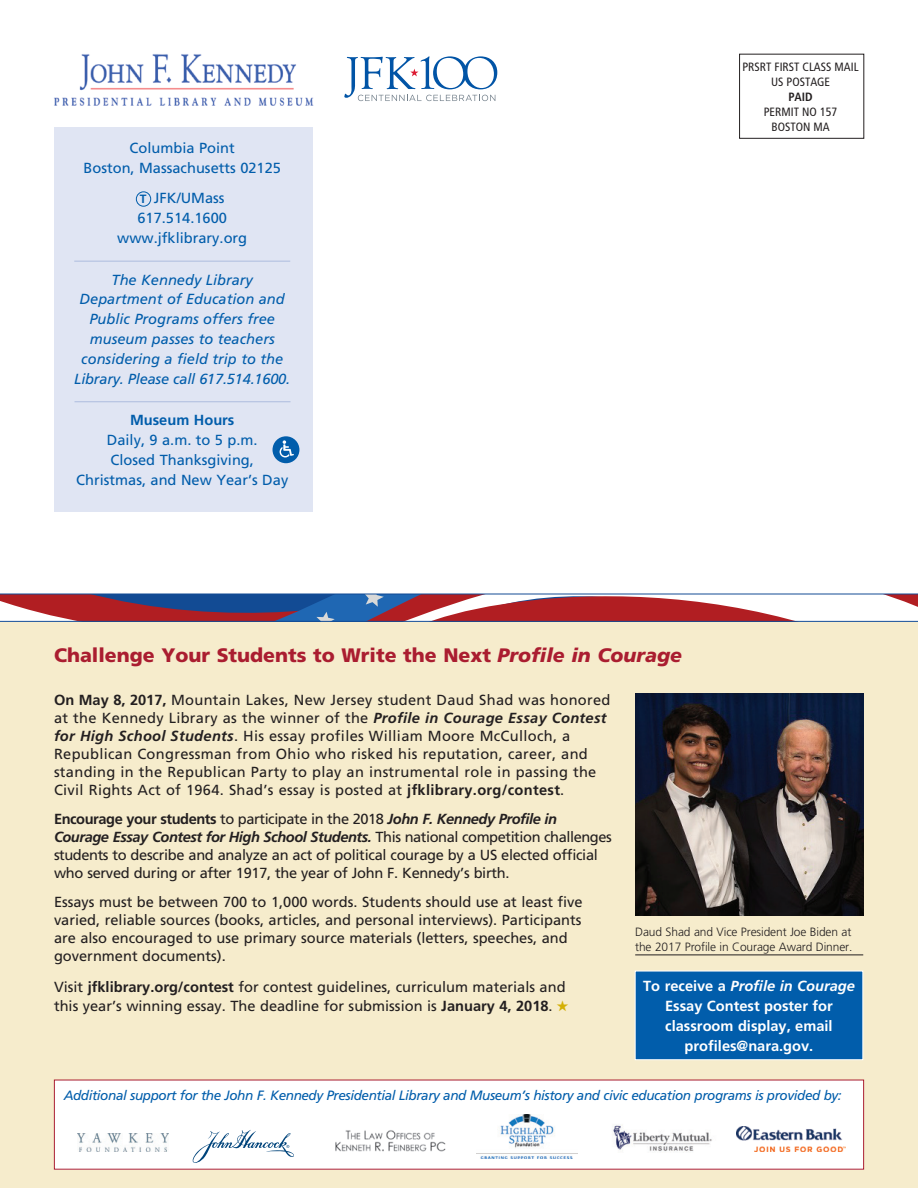
<style>
.page{position:relative;width:918px;height:1188px;background:#fff}
.page>*{position:absolute;margin:0;border:0;box-sizing:border-box;transform-origin:0 0}
.t1{font:900 19.5px "Frutiger";color:#aa1d30}
.t2{font:14.7px/18px "Frutiger";letter-spacing:.02em;color:#231f20}
.t3{font:14.7px/18px "Frutiger";color:#231f20}
.t4{font:14.7px/18px "Frutiger";letter-spacing:-.02em;color:#231f20}
.t5{font:italic 14.7px/20px "Frutiger";color:#015dab;text-align:center}
.t6{font:14.7px/20px "Frutiger";color:#015dab;text-align:center}
.t7{font:700 14.7px/20px "Frutiger";color:#fff;text-align:center}
.t8{font:700 14.7px "Frutiger";color:#015dab}
.t9{font:italic 13.5px "Frutiger";letter-spacing:-.03em;color:#015dab}
.t10{font:300 12px/14.4px "Frutiger";letter-spacing:-.01em;color:#231f20}
.t11{font:condensed 12px/15px "Frutiger LT";color:#231f20;text-align:center}
.t12{font:700 condensed 12px "Frutiger LT";color:#231f20}
.s1{font-weight:700;font-size:12px}
.s2{font-style:italic}
.s3{font-weight:700}
.s4{font-weight:700;font-style:italic}
.s5{color:#d4b005}
</style>
<div class="page">
<img style="left:54px;top:54px;width:260px;height:52px">
<div style="left:54px;top:127px;width:258px;height:384px;background:#e0e5f3"></div>
<div style="left:136px;top:191px;width:15px;height:16px;border:1px solid #015dab;border-radius:50%"></div>
<hr style="left:74px;top:261px;width:216px;height:1px;background:#adbcde">
<hr style="left:75px;top:401px;width:216px;height:1px;background:#adbcde">
<div style="left:739px;top:54px;width:125px;height:85px;border:1px solid #231f20"></div>
<div style="left:0;top:594px;width:918px;height:594px;background:#f6eccc"></div>
<div style="left:54px;top:1080px;width:810px;height:89px;background:#fff"></div>
<img style="left:613px;top:1125px;width:99px;height:27px">
<img style="left:737px;top:1127px;width:109px;height:25px">
<img style="left:477px;top:1115px;width:101px;height:44px">
<img style="left:77px;top:1134px;width:92px;height:18px">
<svg style="left:193px;top:1130px;width:101px;height:33px"></svg>
<img style="left:335px;top:1130px;width:111px;height:22px">
<div style="left:273px;top:436px;width:26px;height:27px;background:#015dab;border-radius:50%"></div>
<svg style="left:280px;top:440px;width:14px;height:17px"></svg>
<svg style="left:0;top:594px;width:918px;height:28px;background:#9d697f"></svg>
<svg style="left:344px;top:56px;width:153px;height:45px"></svg>
<hr style="left:635px;top:955px;width:228px;height:1px;background:#231f20">
<img style="left:635px;top:694px;width:228px;height:222px">
<div style="left:635px;top:971px;width:228px;height:89px;background:#015dab"></div>
<div style="left:635px;top:971px;width:228px;height:89px;border:1px solid #fff"></div>
<p class="t6" style="left:84px;top:138px;width:199px">Columbia Point<br>Boston, Massachusetts 02125</p>
<p class="t6" style="left:117px;top:188px;width:132px"><span class="s1">T</span> JFK/UMass<br>617.514.1600 www.jfklibrary.org</p>
<p class="t5" style="left:74px;top:269px;width:217px">The Kennedy Library<br>Department of Education and<br>Public Programs offers free museum passes to teachers considering a field trip to the<br>Library. Please call 617.514.1600.</p>
<p class="t8" style="left:130px;top:412px;width:106px">Museum Hours</p>
<p class="t6" style="left:76px;top:430px;width:214px">Daily, 9 a.m. to 5 p.m.<br>Closed Thanksgiving,<br>Christmas, and New Year’s Day</p>
<p class="t11" style="left:743px;top:59px;width:118px">PRSRT FIRST CLASS MAIL<br>US POSTAGE</p>
<p class="t12" style="left:788px;top:89px;width:26px">PAID</p>
<p class="t11" style="left:764px;top:104px;width:75px">PERMIT NO 157<br>BOSTON MA</p>
<h1 class="t1" style="left:54px;top:643px;width:629px">Challenge Your Students to Write the Next <span class="s2">Profile in Courage</span></h1>
<p class="t2" style="left:54px;top:691px;width:558px"><span class="s3">On May 8, 2017,</span> Mountain Lakes, New Jersey student Daud Shad was honored at the Kennedy Library as the winner of the <span class="s4">Profile in Courage Essay Contest for High School Students</span>. His essay profiles William Moore McCulloch, a Republican Congressman from Ohio who risked his reputation, career, and standing in the Republican Party to play an instrumental role in passing the Civil Rights Act of 1964. Shad’s essay is posted at <span class="s3">jfklibrary.org/contest</span>.</p>
<p class="t4" style="left:54px;top:810px;width:559px"><span class="s3">Encourage your students</span> to participate in the 2018 <span class="s4">John F. Kennedy Profile in Courage Essay Contest for High School Students.</span> This national competition challenges students to describe and analyze an act of political courage by a US elected official who served during or after 1917, the year of John F. Kennedy’s birth.</p>
<p class="t3" style="left:54px;top:893px;width:530px">Essays must be between 700 to 1,000 words. Students should use at least five varied, reliable sources (books, articles, and personal interviews). Participants are also encouraged to use primary source materials (letters, speeches, and government documents).</p>
<p class="t3" style="left:54px;top:976px;width:516px;line-height:20px">Visit <span class="s3">jfklibrary.org/contest</span> for contest guidelines, curriculum materials and this year’s winning essay. The deadline for submission is <span class="s3">January 4, 2018</span>. <span class="s5">★</span></p>
<p class="t10" style="left:635px;top:925px;width:219px">Daud Shad and Vice President Joe Biden at the 2017 Profile in Courage Award Dinner.</p>
<p class="t7" style="left:643px;top:976px;width:213px">To receive a <span class="s2">Profile in Courage<br></span>Essay Contest poster for classroom display, email profiles@nara.gov.</p>
<p class="t9" style="left:64px;top:1087px;width:779px">Additional support for the John F. Kennedy Presidential Library and Museum’s history and civic education programs is provided by:</p>
</div>
